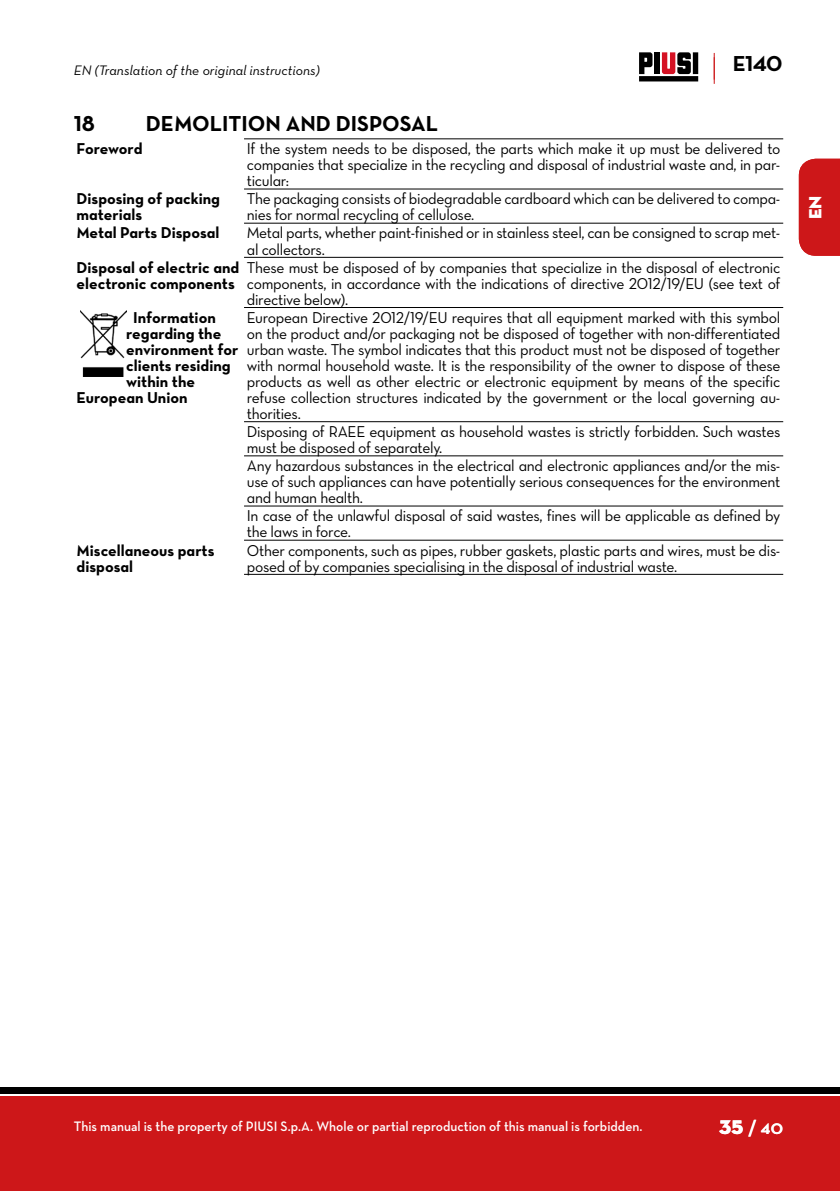
<style>
.page{position:relative;width:840px;height:1191px;background:#fff}
.page>*{position:absolute;margin:0;border:0;box-sizing:border-box;transform-origin:0 0}
.EN_-_TITOLI{font:22px "Neutraface Text Bold Alt";color:#000}
.t1{font:700 20px "Neutraface Display";color:#fff}
.t2{font:18px "Neutraface Display Titling";color:#fff}
.EN_-_TESTO_NORMALE{font:16px/16px "Neutraface Text Book Alt";letter-spacing:-.02em;color:#000}
.EN_-_NOTE_ATTENZIONE{font:16px/16px "Neutraface Text Bold Alt";color:#000}
.t3{font:600 14px "Neutraface Text";color:#fff;scale:.96 1}
.t4{font:14px "Neutraface Text Book Italic Alt";color:#000}
.s1{font-family:"Neutraface Display Titling";font-weight:400}
</style>
<div class="page">
<div style="left:0;top:1096px;width:839px;height:95px;background:#cd1719"></div>
<div style="left:0;top:1087px;width:839px;height:6px;background:#000"></div>
<svg style="left:639px;top:52px;width:58px;height:29px"></svg>
<div style="left:654px;top:52px;width:5px;height:22px;background:#000"></div>
<svg style="left:713px;top:53px;width:1px;height:31px"></svg>
<hr style="left:244px;top:138px;width:538px;height:1px;background:#000">
<hr style="left:244px;top:189px;width:538px;height:1px;background:#000">
<hr style="left:244px;top:223px;width:538px;height:1px;background:#000">
<hr style="left:244px;top:257px;width:538px;height:1px;background:#000">
<hr style="left:244px;top:307px;width:538px;height:1px;background:#000">
<hr style="left:244px;top:421px;width:538px;height:1px;background:#000">
<hr style="left:244px;top:455px;width:538px;height:1px;background:#000">
<hr style="left:244px;top:506px;width:538px;height:1px;background:#000">
<hr style="left:244px;top:540px;width:538px;height:1px;background:#000">
<hr style="left:244px;top:574px;width:538px;height:1px;background:#000">
<img style="left:80px;top:310px;width:46px;height:67px">
<div style="left:798px;top:159px;width:41px;height:97px;background:#cd1719"></div>
<p class="t4" style="left:74px;top:61px;width:247px">EN (Translation of the original instructions)</p>
<h1 class="EN_-_TITOLI" style="left:732px;top:49px;width:51px">E140</h1>
<p class="EN_-_TITOLI" style="left:74px;top:109px;width:23px">18</p>
<p class="EN_-_TITOLI" style="left:146px;top:109px;width:293px">DEMOLITION AND DISPOSAL</p>
<p class="EN_-_NOTE_ATTENZIONE" style="left:77px;top:141px;width:67px">Foreword</p>
<p class="EN_-_TESTO_NORMALE" style="left:247px;top:140px;width:535px;text-align:justify">If the system needs to be disposed, the parts which make it up must be delivered to companies that specialize in the recycling and disposal of industrial waste and, in par&shy;ticular:</p>
<p class="EN_-_NOTE_ATTENZIONE" style="left:77px;top:191px;width:145px">Disposing of packing materials</p>
<p class="EN_-_TESTO_NORMALE" style="left:247px;top:191px;width:534px">The packaging consists of biodegradable cardboard which can be delivered to compa&shy;nies for normal recycling of cellulose.</p>
<p class="EN_-_NOTE_ATTENZIONE" style="left:77px;top:225px;width:144px">Metal Parts Disposal</p>
<p class="EN_-_TESTO_NORMALE" style="left:247px;top:225px;width:534px">Metal parts, whether paint-finished or in stainless steel, can be consigned to scrap met&shy;al collectors.</p>
<p class="EN_-_NOTE_ATTENZIONE" style="left:77px;top:259px;width:164px">Disposal of electric and electronic components</p>
<p class="EN_-_TESTO_NORMALE" style="left:247px;top:259px;width:534px;text-align:justify">These must be disposed of by companies that specialize in the disposal of electronic components, in accordance with the indications of directive 2012/19/EU (see text of directive below).</p>
<p class="EN_-_NOTE_ATTENZIONE" style="left:133px;top:309px;width:84px">Information</p>
<p class="EN_-_NOTE_ATTENZIONE" style="left:126px;top:325px;width:97px">regarding the</p>
<p class="EN_-_NOTE_ATTENZIONE" style="left:126px;top:341px;width:114px">environment for</p>
<p class="EN_-_NOTE_ATTENZIONE" style="left:126px;top:357px;width:106px">clients residing</p>
<p class="EN_-_NOTE_ATTENZIONE" style="left:126px;top:373px;width:70px">within the</p>
<p class="EN_-_NOTE_ATTENZIONE" style="left:77px;top:389px;width:112px">European Union</p>
<p class="EN_-_TESTO_NORMALE" style="left:247px;top:309px;width:535px;text-align:justify">European Directive 2012/19/EU requires that all equipment marked with this symbol on the product and/or packaging not be disposed of together with non-differentiated urban waste. The symbol indicates that this product must not be disposed of together with normal household waste. It is the responsibility of the owner to dispose of these products as well as other electric or electronic equipment by means of the specific refuse collection structures indicated by the government or the local governing au&shy;thorities.</p>
<p class="EN_-_TESTO_NORMALE" style="left:247px;top:423px;width:534px">Disposing of RAEE equipment as household wastes is strictly forbidden. Such wastes must be disposed of separately.</p>
<p class="EN_-_TESTO_NORMALE" style="left:247px;top:457px;width:534px;text-align:justify">Any hazardous substances in the electrical and electronic appliances and/or the mis&shy;use of such appliances can have potentially serious consequences for the environment and human health.</p>
<p class="EN_-_TESTO_NORMALE" style="left:247px;top:507px;width:534px">In case of the unlawful disposal of said wastes, fines will be applicable as defined by the laws in force.</p>
<p class="EN_-_NOTE_ATTENZIONE" style="left:77px;top:542px;width:139px">Miscellaneous parts disposal</p>
<p class="EN_-_TESTO_NORMALE" style="left:247px;top:542px;width:534px">Other components, such as pipes, rubber gaskets, plastic parts and wires, must be dis&shy;posed of by companies specialising in the disposal of industrial waste.</p>
<p class="t2" style="left:803px;top:219px;width:25px;rotate:-90deg">EN</p>
<p class="t3" style="left:74px;top:1117px;width:593px">This manual is the property of PIUSI S.p.A. Whole or partial reproduction of this manual is forbidden.</p>
<p class="t1" style="left:718px;top:1116px;width:65px"><span class="s1">35</span> / 40</p>
</div>
